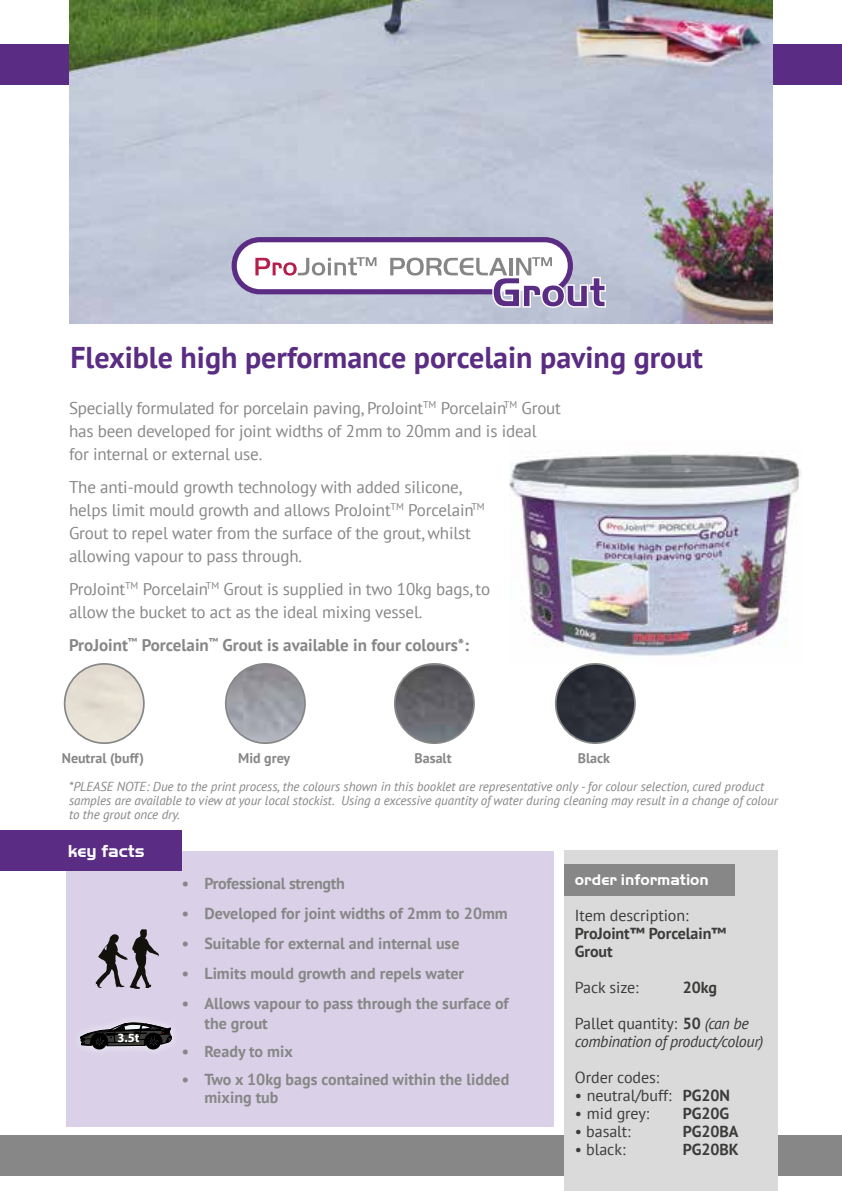
<style>
.page{position:relative;width:842px;height:1191px;background:#fff}
.page>*{position:absolute;margin:0;border:0;box-sizing:border-box;transform-origin:0 0}
.t1{font:700 30px "PT Sans";color:#5a2c83}
.t2{font:700 18px "Handel Got D";color:#fff}
.t3{font:17px/23px "PT Sans";letter-spacing:-.01em;color:#878787}
.t4{font:700 17px "PT Sans";color:#878787}
.t5{font:700 16px/20px "PT Sans";color:#878787}
.t6{font:16px "PT Sans";letter-spacing:-.005em;color:#3c3c3b}
.t7{font:italic 16px/18px "PT Sans";letter-spacing:-.025em;color:#3c3c3b}
.t8{font:700 16px/18px "PT Sans";letter-spacing:-.005em;color:#3c3c3b}
.t9{font:700 16px "Handel Got D";color:#fff}
.t10{font:700 14px "PT Sans";color:#878787}
.t11{font:italic 13px/14px "PT Sans";letter-spacing:-.005em;color:#878787}
.t12{font:700 12.6px "Myriad Pro";color:#fff}
.s1{font-style:normal}
.s2{font-weight:700;font-style:normal}
.s3{font-weight:700}
</style>
<div class="page">
<div style="left:0;top:1135px;width:842px;height:40px;background:#878787"></div>
<div style="left:564px;top:850px;width:214px;height:341px;background:#dadada"></div>
<div style="left:564px;top:863px;width:170px;height:32px;background:#878787"></div>
<img style="left:510px;top:454px;width:291px;height:210px">
<div style="left:67px;top:851px;width:487px;height:275px;background:#dad1e8"></div>
<div style="left:0;top:831px;width:181px;height:40px;background:#5a2c83"></div>
<div style="left:0;top:44px;width:842px;height:40px;background:#5a2c83"></div>
<img style="left:69px;top:0;width:703px;height:323px">
<svg style="left:232px;top:237px;width:374px;height:71px"></svg>
<svg style="left:81px;top:1022px;width:91px;height:27px"></svg>
<svg style="left:95px;top:929px;width:64px;height:60px"></svg>
<img style="left:65px;top:664px;width:79px;height:79px;border-radius:40px">
<div style="left:64px;top:663px;width:81px;height:81px;border:2px solid #878787;border-radius:50%"></div>
<img style="left:226px;top:664px;width:79px;height:79px;border-radius:40px">
<div style="left:225px;top:663px;width:81px;height:81px;border:2px solid #878787;border-radius:50%"></div>
<img style="left:395px;top:664px;width:79px;height:79px;border-radius:40px">
<div style="left:394px;top:663px;width:81px;height:81px;border:2px solid #878787;border-radius:50%"></div>
<img style="left:556px;top:664px;width:79px;height:79px;border-radius:40px">
<div style="left:555px;top:663px;width:81px;height:81px;border:2px solid #878787;border-radius:50%"></div>
<h1 class="t1" style="left:70px;top:338px;width:634px">Flexible high performance porcelain paving grout</h1>
<p class="t3" style="left:69px;top:396px;width:493px">Specially formulated for porcelain paving, ProJoint<sup>TM</sup> Porcelain<sup>TM</sup> Grout has been developed for joint widths of 2mm to 20mm and is ideal<br>for internal or external use.</p>
<p class="t3" style="left:69px;top:475px;width:417px">The anti-mould growth technology with added silicone, helps limit mould growth and allows ProJoint<sup>TM</sup> Porcelain<sup>TM </sup>Grout to repel water from the surface of the grout, whilst allowing vapour to pass through.</p>
<p class="t3" style="left:69px;top:577px;width:423px">ProJoint<sup>TM</sup> Porcelain<sup>TM</sup> Grout is supplied in two 10kg bags, to allow the bucket to act as the ideal mixing vessel.</p>
<p class="t4" style="left:69px;top:633px;width:401px">ProJoint<sup>™</sup> Porcelain<sup>™</sup> Grout is available in four colours*:</p>
<p class="t10" style="left:62px;top:749px;width:84px">Neutral (buff)</p>
<p class="t10" style="left:238px;top:749px;width:54px">Mid grey</p>
<p class="t10" style="left:415px;top:749px;width:39px">Basalt</p>
<p class="t10" style="left:578px;top:749px;width:34px">Black</p>
<p class="t11" style="left:69px;top:779px;width:710px">*PLEASE NOTE: Due to the print process, the colours shown in this booklet are representative only - for colour selection, cured product samples are available to view at your local stockist. Using a excessive quantity of water during cleaning may result in a change of colour to the grout once dry.</p>
<p class="t2" style="left:68px;top:840px;width:79px">key facts</p>
<p class="t12" style="left:118px;top:1029px;width:24px">3.5t</p>
<p class="t5" style="left:182px;top:873px;width:165px">• Professional strength</p>
<p class="t5" style="left:182px;top:903px;width:328px">• Developed for joint widths of 2mm to 20mm</p>
<p class="t5" style="left:182px;top:933px;width:279px">• Suitable for external and internal use</p>
<p class="t5" style="left:182px;top:963px;width:284px">• Limits mould growth and repels water</p>
<p class="t5" style="left:204px;top:993px;width:306px;text-indent:-23px">• Allows vapour to pass through the surface of the grout</p>
<p class="t5" style="left:182px;top:1041px;width:113px">• Ready to mix</p>
<p class="t5" style="left:204px;top:1070px;width:306px;line-height:18px;text-indent:-23px">• Two x 10kg bags contained within the lidded mixing tub</p>
<p class="t9" style="left:575px;top:870px;width:135px">order information</p>
<p class="t6" style="left:575px;top:904px;width:115px">Item description:</p>
<p class="t8" style="left:575px;top:923px;width:153px">ProJoint™ Porcelain™<br>Grout</p>
<p class="t6" style="left:575px;top:976px;width:65px">Pack size:</p>
<p class="t8" style="left:683px;top:977px;width:36px">20kg</p>
<p class="t7" style="left:575px;top:1013px;width:190px"><span class="s1">Pallet quantity:</span> <span class="s2">50</span> (can be combination of product/colour)</p>
<p class="t6" style="left:575px;top:1066px;width:86px">Order codes:</p>
<p class="t6" style="left:575px;top:1084px;width:157px">• neutral/buff: <span class="s3">PG20N</span></p>
<p class="t6" style="left:575px;top:1102px;width:76px">• mid grey:</p>
<p class="t8" style="left:683px;top:1103px;width:48px">PG20G</p>
<p class="t6" style="left:575px;top:1120px;width:57px">• basalt:</p>
<p class="t8" style="left:683px;top:1121px;width:57px">PG20BA</p>
<p class="t6" style="left:575px;top:1138px;width:52px">• black:</p>
<p class="t8" style="left:683px;top:1139px;width:57px">PG20BK</p>
</div>
